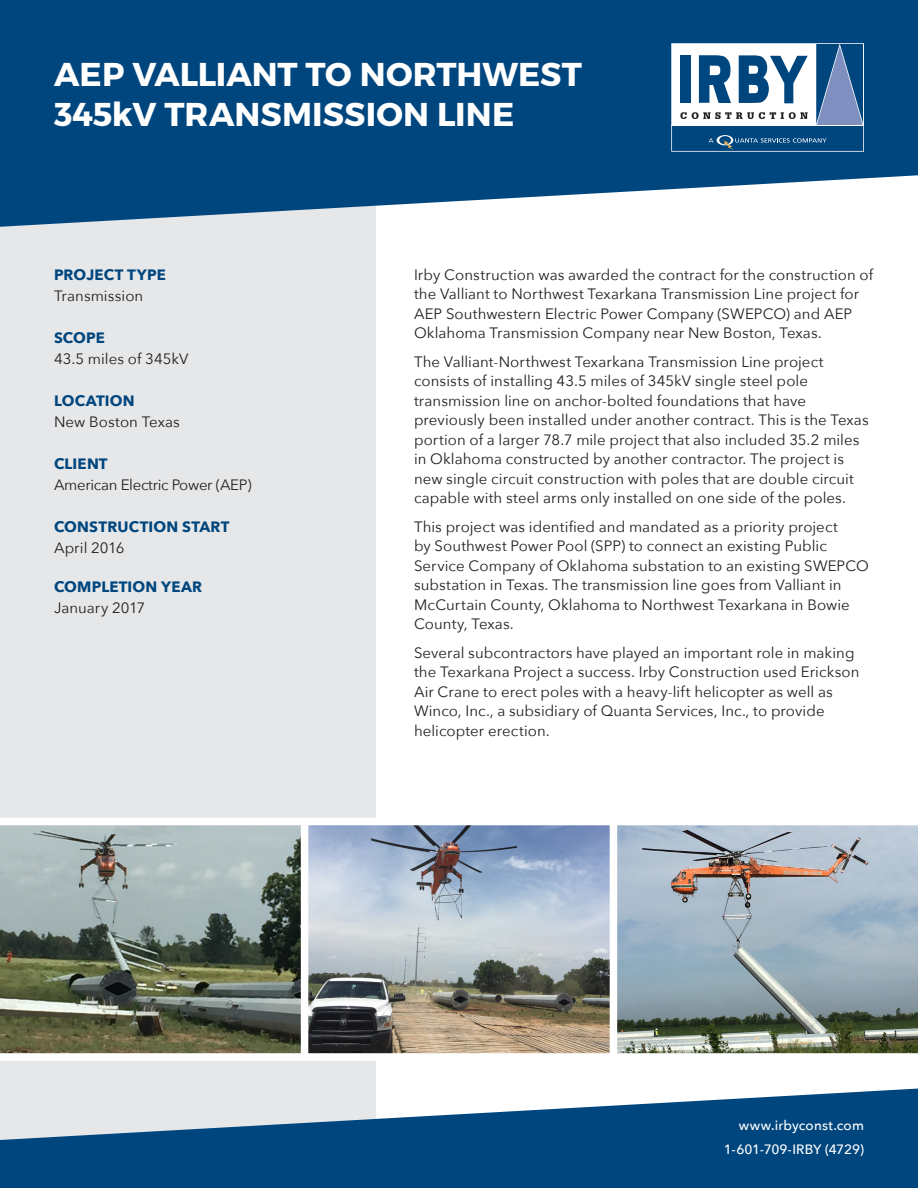
<style>
.page{position:relative;width:918px;height:1188px;background:#fff}
.page>*{position:absolute;margin:0;border:0;box-sizing:border-box;transform-origin:0 0}
.t1{font:700 33px/40.5px "Montserrat";color:#fff}
.t2{font:15px/19.5px "Avenir Next";letter-spacing:.005em;color:#231f20}
.t3{font:700 15px/21px "Avenir Next";letter-spacing:.01em;color:#00467e}
.t4{font:15px/21px "Avenir Next";letter-spacing:-.02em;color:#231f20}
.t5{font:500 13.5px/24px "Avenir Next";letter-spacing:.005em;color:#fff;text-align:right}
.s1{font-weight:700;color:#00467e}
.s2{font-weight:400;color:#231f20}
</style>
<div class="page">
<div style="left:0;top:0;width:376px;height:1188px;background:#e6e7e9"></div>
<svg style="left:0;top:0;width:918px;height:227px;background:#1f5c8d"></svg>
<svg style="left:0;top:1088px;width:918px;height:100px;fill:#00467e"></svg>
<svg style="left:671px;top:43px;width:193px;height:109px"></svg>
<hr style="left:671px;top:125px;width:192px;height:1px;background:#fff">
<img style="left:308px;top:825px;width:610px;height:228px">
<img style="left:0;top:825px;width:301px;height:228px">
<div style="left:301px;top:818px;width:7px;height:239px;background:#fff"></div>
<div style="left:610px;top:818px;width:7px;height:239px;background:#fff"></div>
<div style="left:0;top:818px;width:918px;height:7px;background:#fff"></div>
<div style="left:0;top:1053px;width:918px;height:8px;background:#fff"></div>
<p class="t1" style="left:54px;top:54px;width:530px">AEP VALLIANT TO NORTHWEST<br>345kV TRANSMISSION LINE</p>
<p class="t2" style="left:54px;top:263px;width:113px;line-height:21px"><span class="s1">PROJECT TYPE<br></span>Transmission</p>
<p class="t2" style="left:54px;top:326px;width:136px;line-height:21px"><span class="s1">SCOPE<br></span>43.5 miles of 345kV</p>
<p class="t2" style="left:54px;top:389px;width:127px;line-height:21px"><span class="s1">LOCATION<br></span>New Boston Texas</p>
<p class="t4" style="left:54px;top:452px;width:199px"><span class="s1">CLIENT<br></span>American Electric Power (AEP)</p>
<p class="t3" style="left:54px;top:516px;width:177px">CONSTRUCTION START<br><span class="s2">April 2016</span></p>
<p class="t3" style="left:54px;top:576px;width:150px">COMPLETION YEAR<br><span class="s2">January 2017</span></p>
<p class="t2" style="left:414px;top:264px;width:461px">Irby Construction was awarded the contract for the construction of the Valliant to Northwest Texarkana Transmission Line project for AEP Southwestern Electric Power Company (SWEPCO) and AEP Oklahoma Transmission Company near New Boston, Texas.</p>
<p class="t2" style="left:414px;top:351px;width:456px">The Valliant-Northwest Texarkana Transmission Line project consists of installing 43.5 miles of 345kV single steel pole transmission line on anchor-bolted foundations that have previously been installed under another contract. This is the Texas portion of a larger 78.7 mile project that also included 35.2 miles in Oklahoma constructed by another contractor. The project is new single circuit construction with poles that are double circuit capable with steel arms only installed on one side of the poles.</p>
<p class="t2" style="left:414px;top:516px;width:456px">This project was identified and mandated as a priority project<br>by Southwest Power Pool (SPP) to connect an existing Public Service Company of Oklahoma substation to an existing SWEPCO substation in Texas. The transmission line goes from Valliant in McCurtain County, Oklahoma to Northwest Texarkana in Bowie County, Texas.</p>
<p class="t2" style="left:414px;top:642px;width:447px">Several subcontractors have played an important role in making the Texarkana Project a success. Irby Construction used Erickson Air Crane to erect poles with a heavy-lift helicopter as well as Winco, Inc., a subsidiary of Quanta Services, Inc., to provide helicopter erection.</p>
<p class="t5" style="left:724px;top:1112px;width:142px">www.irbyconst.com<br>1-601-709-IRBY (4729)</p>
</div>
